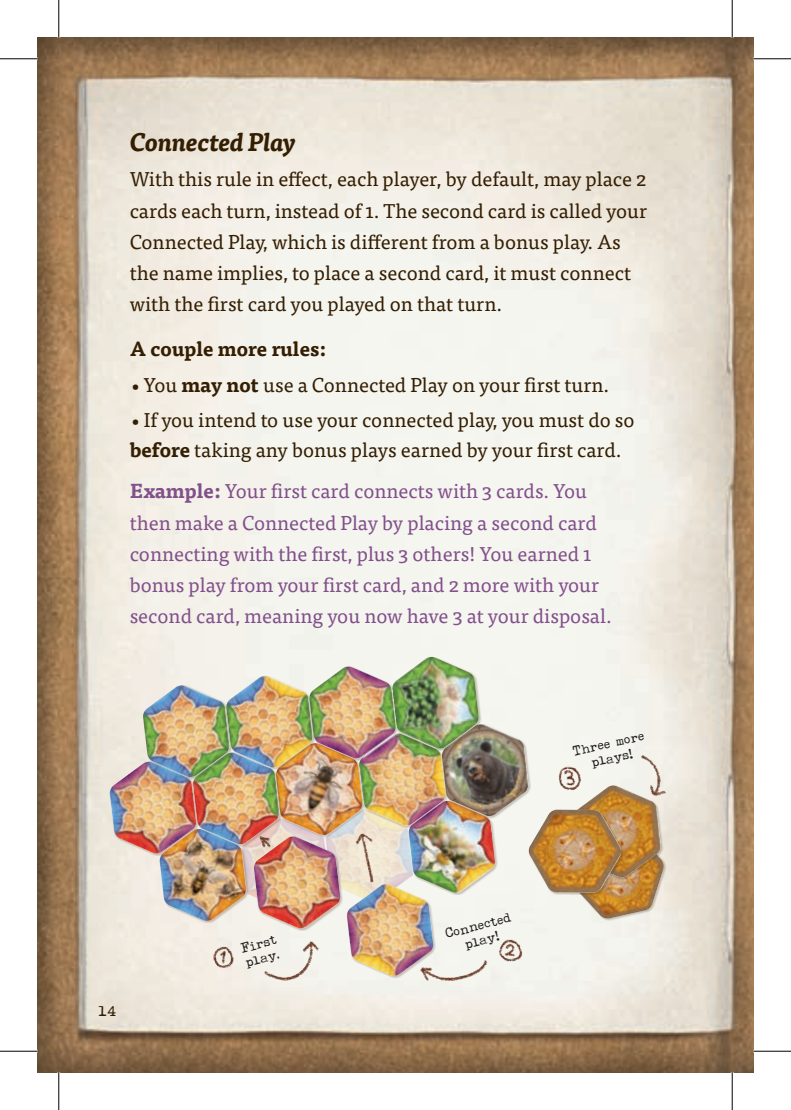
<style>
.page{position:relative;width:791px;height:1110px;background:#fff}
.page>*{position:absolute;margin:0;border:0;box-sizing:border-box;transform-origin:0 0}
.t1{font:italic 700 25px "Tisa Pro";color:#341e02}
.t2{font:20px/31.2px "Tisa Pro";color:#341e02}
.t3{font:20px/31.2px "Tisa Pro";color:#82508b}
.t4{font:700 20px "Tisa Pro";color:#341e02}
.t5{font:20px "Remington Weather";color:#341e02}
.t6{font:17.5px/15px "Remington Weather";color:#231f20;text-align:center}
.s1{font-weight:700}
</style>
<div class="page">
<img style="left:38px;top:38px;width:715px;height:1034px">
<div style="left:573px;top:829px;width:94px;height:92px;background:#341e02;opacity:.25"></div>
<div style="left:347px;top:884px;width:89px;height:94px;background:#341e02;opacity:.25"></div>
<img style="left:109px;top:656px;width:555px;height:320px">
<img style="left:159px;top:829px;width:87px;height:92px">
<svg style="left:731px;top:0;width:1px;height:37px"></svg>
<svg style="left:730px;top:1072px;width:4px;height:38px"></svg>
<hr style="left:0;top:58px;width:38px;height:1px;background:#000">
<hr style="left:753px;top:58px;width:38px;height:1px;background:#000">
<hr style="left:0;top:1050px;width:38px;height:1px;background:#000">
<hr style="left:753px;top:1050px;width:38px;height:1px;background:#000">
<hr style="left:58px;top:0;width:1px;height:37px;background:#000">
<hr style="left:58px;top:1072px;width:1px;height:38px;background:#000">
<hr style="left:732px;top:0;width:1px;height:37px;background:#000">
<hr style="left:732px;top:1072px;width:1px;height:38px;background:#000">
<p class="t1" style="left:130px;top:122px;width:168px">Connected Play</p>
<p class="t2" style="left:130px;top:163px;width:519px">With this rule in effect, each player, by default, may place 2 cards each turn, instead of 1. The second card is called your Connected Play, which is different from a bonus play. As the name implies, to place a second card, it must connect with the first card you played on that turn.</p>
<p class="t4" style="left:130px;top:333px;width:198px">A couple more rules:</p>
<p class="t2" style="left:130px;top:368px;width:481px">•You <span class="s1">may not</span> use a Connected Play on your first turn.</p>
<p class="t2" style="left:130px;top:404px;width:506px;line-height:30px">•If you intend to use your connected play, you must do so <span class="s1">before</span> taking any bonus plays earned by your first card.</p>
<p class="t3" style="left:130px;top:474px;width:483px"><span class="s1">Example:</span> Your first card connects with 3 cards. You then make a Connected Play by placing a second card connecting with the first, plus 3 others! You earned 1 bonus play from your first card, and 2 more with your second card, meaning you now have 3 at your disposal.</p>
<p class="t6" style="left:571px;top:743px;width:74px;rotate:-13deg">Three more plays!</p>
<p class="t5" style="left:98px;top:999px;width:19px">14</p>
<p class="t6" style="left:239px;top:940px;width:38px;text-align:left;rotate:-15deg">First play.</p>
<p class="t6" style="left:443px;top:926px;width:69px;rotate:-15deg">Connected play!</p>
</div>
